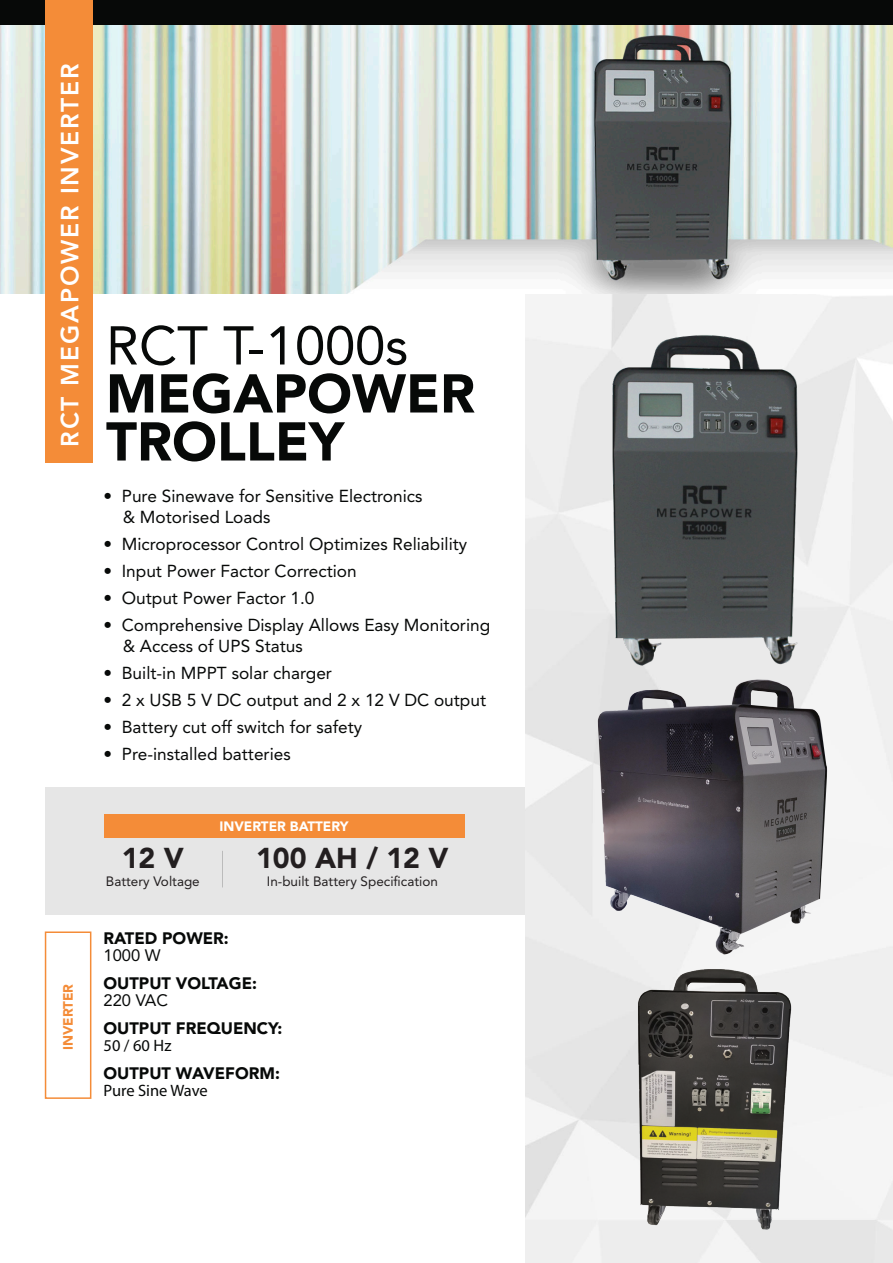
<style>
.page{position:relative;width:893px;height:1263px;background:#fff}
.page>*{position:absolute;margin:0;border:0;box-sizing:border-box;transform-origin:0 0}
.t1{font:900 54px/48px "Avenir LT Std";color:#070908}
.t2{font:54px "Avenir LT Std";color:#070908}
.t3{font:900 28.5px "Avenir LT Std";color:#231f20}
.t4{font:800 24.6px "Avenir LT Std";letter-spacing:.075em;color:#fff}
.t5{font:17.25px/21px "Avenir LT Std";color:#070908}
.t6{font:900 16.5px "Avenir LT Std";color:#070908}
.t7{font:16.5px "Myriad Pro";color:#070908}
.t8{font:16.5px "Avenir LT Std";color:#070908}
.t9{font:13.5px "Avenir LT Std";color:#231f20}
.t10{font:900 13.5px "Avenir LT Std";color:#fff}
.t11{font:900 13.5px "Avenir LT Std";color:#f48c38}
</style>
<div class="page">
<div style="left:45px;top:787px;width:501px;height:127px;background:#e6e6e6"></div>
<div style="left:45px;top:931px;width:46px;height:168px;border:2px solid #f48c38"></div>
<img style="left:526px;top:293px;width:367px;height:970px">
<img style="left:0;top:24px;width:893px;height:269px">
<div style="left:0;top:0;width:893px;height:24px;background:#070908"></div>
<div style="left:45px;top:0;width:48px;height:462px;background:#f48c38"></div>
<div style="left:104px;top:814px;width:361px;height:23px;background:#f48c38"></div>
<hr style="left:222px;top:851px;width:1px;height:36px;background:#070908">
<img style="left:591px;top:320px;width:228px;height:358px">
<img style="left:625px;top:966px;width:180px;height:268px">
<img style="left:572px;top:678px;width:302px;height:277px">
<h3 class="t4" style="left:55px;top:447px;width:385px;rotate:-90deg">RCT MEGAPOWER INVERTER</h3>
<p class="t11" style="left:60px;top:1050px;width:68px;rotate:-90deg">INVERTER</p>
<h1 class="t2" style="left:106px;top:314px;width:304px">RCT T-1000s</h1>
<h1 class="t1" style="left:106px;top:369px;width:370px">MEGAPOWER<br>TROLLEY</h1>
<p class="t5" style="left:123px;top:486px;width:301px;text-indent:-19px">• Pure Sinewave for Sensitive Electronics &amp; Motorised Loads</p>
<p class="t5" style="left:104px;top:534px;width:365px">• Microprocessor Control Optimizes Reliability</p>
<p class="t5" style="left:104px;top:561px;width:255px">• Input Power Factor Correction</p>
<p class="t5" style="left:104px;top:588px;width:213px">• Output Power Factor 1.0</p>
<p class="t5" style="left:123px;top:615px;width:369px;text-indent:-19px">• Comprehensive Display Allows Easy Monitoring &amp; Access of UPS Status</p>
<p class="t5" style="left:104px;top:663px;width:230px">• Built-in MPPT solar charger</p>
<p class="t5" style="left:104px;top:690px;width:384px">• 2 x USB 5 V DC output and 2 x 12 V DC output</p>
<p class="t5" style="left:104px;top:717px;width:260px">• Battery cut off switch for safety</p>
<p class="t5" style="left:104px;top:744px;width:189px">• Pre-installed batteries</p>
<h2 class="t3" style="left:122px;top:841px;width:64px">12 V</h2>
<p class="t9" style="left:106px;top:873px;width:95px">Battery Voltage</p>
<p class="t10" style="left:219px;top:818px;width:131px">INVERTER BATTERY</p>
<h2 class="t3" style="left:256px;top:841px;width:194px">100 AH / 12 V</h2>
<p class="t9" style="left:267px;top:873px;width:173px">In-built Battery Specification</p>
<p class="t6" style="left:104px;top:928px;width:127px">RATED POWER:</p>
<p class="t8" style="left:104px;top:945px;width:59px">1000 W</p>
<p class="t6" style="left:104px;top:973px;width:155px">OUTPUT VOLTAGE:</p>
<p class="t8" style="left:104px;top:990px;width:66px">220 VAC</p>
<p class="t6" style="left:104px;top:1018px;width:180px">OUTPUT FREQUENCY:</p>
<p class="t7" style="left:104px;top:1035px;width:70px">50 / 60 Hz</p>
<p class="t6" style="left:104px;top:1063px;width:178px">OUTPUT WAVEFORM:</p>
<p class="t7" style="left:104px;top:1080px;width:106px">Pure Sine Wave</p>
</div>
